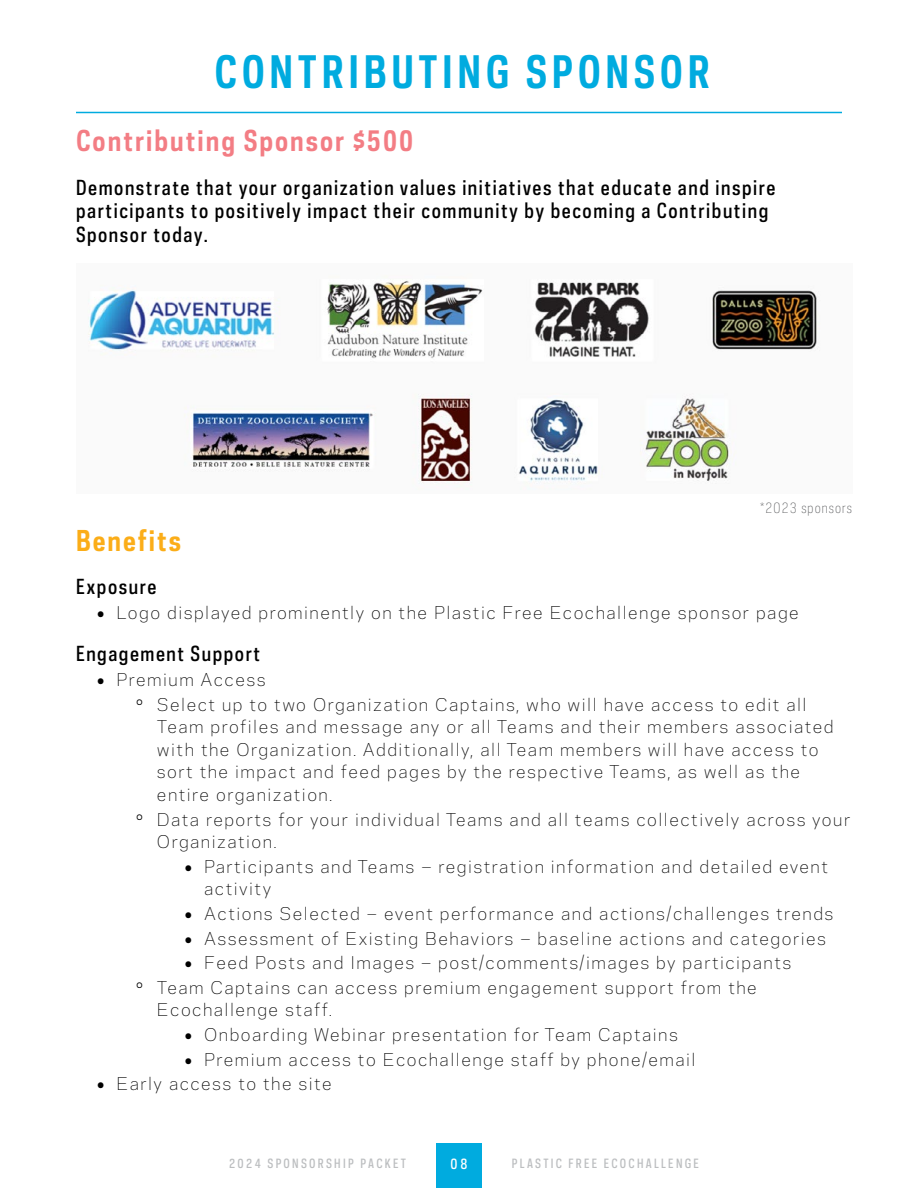
<style>
.page{position:relative;width:918px;height:1188px;background:#fff}
.page>*{position:absolute;margin:0;border:0;box-sizing:border-box;transform-origin:0 0}
.t1{font:700 42px "Galaxie Polaris Condensed";letter-spacing:.11em;color:#00abdf}
.t2{font:700 27px "Galaxie Polaris Condensed";letter-spacing:.075em;color:#f37d84}
.t3{font:700 27px "Galaxie Polaris Condensed";letter-spacing:.075em;color:#fbad18}
.t4{font:500 19.5px/23.4px "Galaxie Polaris Condensed";letter-spacing:.08em;color:#000}
.t5{font:300 16.5px/22.5px "Galaxie Polaris";letter-spacing:.09em;color:#000}
.t6{font:300 13.5px "Galaxie Polaris Condensed";letter-spacing:.08em;color:#58595b}
.t7{font:500 13.5px "Galaxie Polaris Condensed";color:#fff}
.t8{font:500 12px "Galaxie Polaris Condensed";letter-spacing:.19em;color:#bcbec0}
.s1{font-family:"Helvetica Neue";font-weight:400}
.s2{font-family:"Helvetica Neue"}
</style>
<div class="page">
<hr style="left:76px;top:112px;width:766px;height:1px;background:#00abdf">
<div style="left:436px;top:1143px;width:46px;height:45px;background:#00abdf"></div>
<img style="left:88px;top:276px;width:729px;height:213px">
<h1 class="t1" style="left:214px;top:43px;width:497px">CONTRIBUTING SPONSOR</h1>
<h2 class="t2" style="left:76px;top:123px;width:339px">Contributing Sponsor $500</h2>
<p class="t4" style="left:76px;top:175px;width:701px">Demonstrate that your organization values initiatives that educate and inspire participants to positively impact their community by becoming a Contributing<br>Sponsor today.</p>
<p class="t6" style="left:760px;top:499px;width:94px">*2023 sponsors</p>
<h2 class="t3" style="left:76px;top:523px;width:107px">Benefits</h2>
<p class="t4" style="left:76px;top:575px;width:82px">Exposure</p>
<p class="t5" style="left:96px;top:600px;width:704px"><span class="s1">࡟</span> Logo displayed prominently on the Plastic Free Ecochallenge sponsor page</p>
<p class="t4" style="left:76px;top:642px;width:186px">Engagement Support</p>
<p class="t5" style="left:137px;top:666px;width:671px;line-height:24.6px;text-indent:-40px"><span class="s1">࡟</span> Premium Access<br><span class="s2">º</span> Select up to two Organization Captains, who will have access to edit all</p>
<p class="t5" style="left:157px;top:714px;width:678px">Team profiles and message any or all Teams and their members associated with the Organization. Additionally, all Team members will have access to sort the impact and feed pages by the respective Teams, as well as the entire organization.</p>
<p class="t5" style="left:157px;top:807px;width:695px;text-indent:-20px"><span class="s2">º</span> Data reports for your individual Teams and all teams collectively across your<br>Organization.</p>
<p class="t5" style="left:204px;top:854px;width:625px;text-indent:-20px"><span class="s1">࡟</span> Participants and Teams – registration information and detailed event activity</p>
<p class="t5" style="left:184px;top:901px;width:651px"><span class="s1">࡟</span> Actions Selected – event performance and actions/challenges trends</p>
<p class="t5" style="left:184px;top:926px;width:643px"><span class="s1">࡟</span> Assessment of Existing Behaviors – baseline actions and categories</p>
<p class="t5" style="left:184px;top:950px;width:609px"><span class="s1">࡟</span> Feed Posts and Images – post/comments/images by participants</p>
<p class="t5" style="left:137px;top:975px;width:622px"><span class="s2">º</span> Team Captains can access premium engagement support from the</p>
<p class="t5" style="left:157px;top:997px;width:177px">Ecochallenge staff.</p>
<p class="t5" style="left:184px;top:1022px;width:495px"><span class="s1">࡟</span> Onboarding Webinar presentation for Team Captains</p>
<p class="t5" style="left:184px;top:1047px;width:513px"><span class="s1">࡟</span> Premium access to Ecochallenge staff by phone/email</p>
<p class="t5" style="left:96px;top:1071px;width:237px"><span class="s1">࡟</span> Early access to the site</p>
<p class="t8" style="left:229px;top:1155px;width:178px">2024 SPONSORSHIP PACKET</p>
<p class="t7" style="left:450px;top:1155px;width:19px">08</p>
<p class="t8" style="left:512px;top:1155px;width:188px">PLASTIC FREE ECOCHALLENGE</p>
</div>
